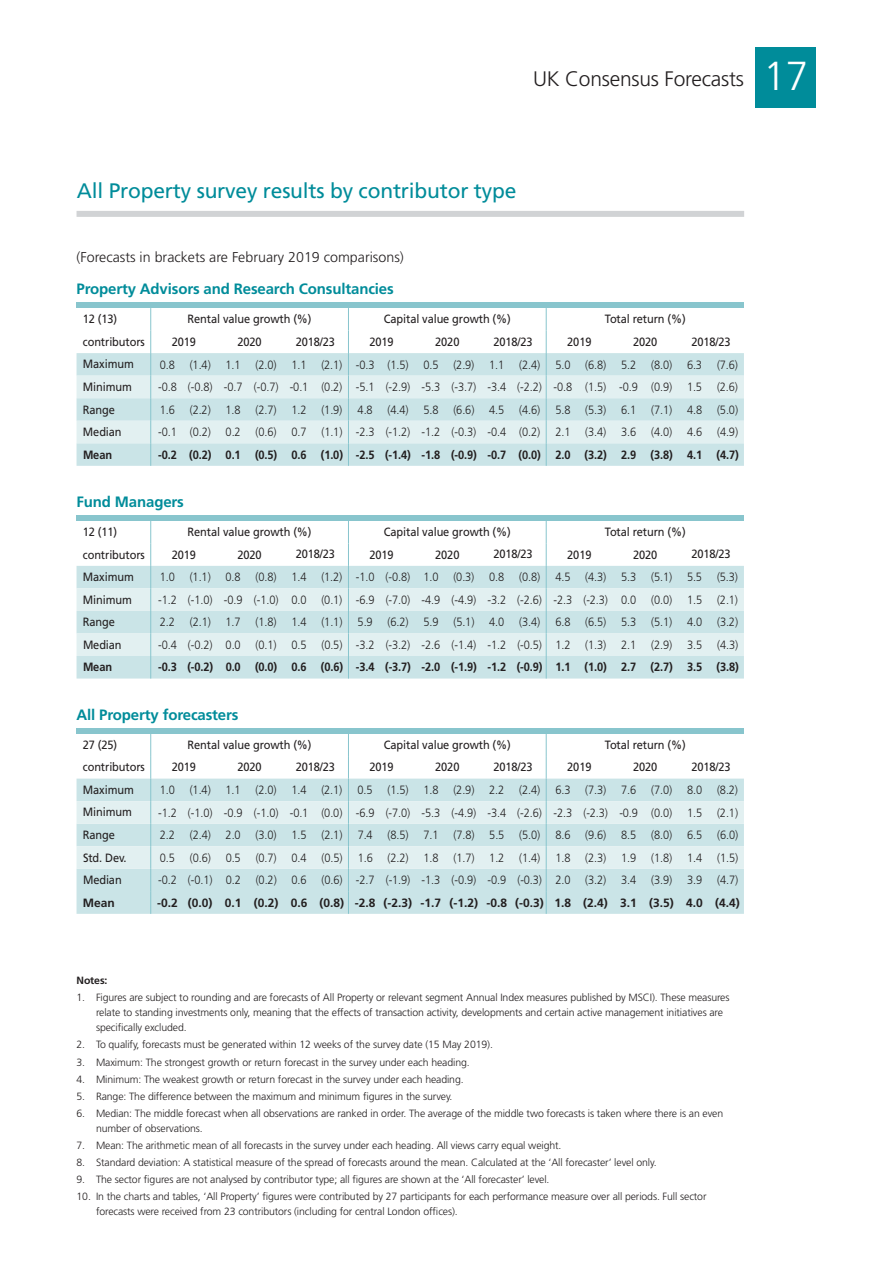
<style>
.page{position:relative;width:893px;height:1263px;background:#fff}
.page>*{position:absolute;margin:0;border:0;box-sizing:border-box;transform-origin:0 0}
.t1{font:21px "Frutiger";letter-spacing:-.01em;color:#008c9a}
.t2{font:300 21px "Frutiger";letter-spacing:-.01em;color:#231f20}
.t3{font:700 15px "Frutiger";letter-spacing:-.01em;color:#008c9a}
.t4{font:300 14.25px "Frutiger";color:#231f20}
.t5{font:300 12px "Frutiger";color:#231f20;scale:.92 1}
.t6{font:12px "Frutiger";letter-spacing:-.01em;color:#231f20;scale:.92 1}
.t7{font:700 12px "Frutiger";letter-spacing:-.01em;color:#231f20;scale:.92 1}
.t8{font:700 12px "Frutiger";letter-spacing:-.01em;color:#231f20}
.t9{font:300 10.5px/15px "Frutiger";letter-spacing:-.01em;color:#231f20}
.t10{font:700 10.5px "Frutiger";letter-spacing:-.01em;color:#231f20}
.s1{font-size:40.5px;color:#fff}
</style>
<div class="page">
<div style="left:755px;top:47px;width:61px;height:61px;background:#008c9a"></div>
<div style="left:77px;top:211px;width:667px;height:6px;background:#d1d3d5"></div>
<div style="left:77px;top:302px;width:667px;height:6px;background:#88c5cd"></div>
<svg style="left:77px;top:308px;width:667px;height:158px"></svg>
<div style="left:77px;top:515px;width:667px;height:6px;background:#88c5cd"></div>
<div style="left:77px;top:566px;width:667px;height:112px;background:#cae4e7"></div>
<svg style="left:77px;top:588px;width:667px;height:68px;background:#daeced"></svg>
<svg style="left:150px;top:521px;width:1px;height:157px"></svg>
<svg style="left:348px;top:521px;width:1px;height:157px"></svg>
<svg style="left:546px;top:521px;width:1px;height:157px"></svg>
<div style="left:77px;top:727px;width:667px;height:6px;background:#88c5cd"></div>
<div style="left:77px;top:779px;width:667px;height:135px;background:#cae4e7"></div>
<svg style="left:77px;top:801px;width:667px;height:68px;background:#daeced"></svg>
<svg style="left:150px;top:733px;width:1px;height:181px"></svg>
<svg style="left:348px;top:733px;width:1px;height:181px"></svg>
<svg style="left:546px;top:733px;width:1px;height:181px"></svg>
<h1 class="t2" style="left:533px;top:66px;width:277px">UK Consensus Forecasts <span class="s1">17</span></h1>
<h1 class="t1" style="left:77px;top:178px;width:441px">All Property survey results by contributor type</h1>
<h3 class="t4" style="left:77px;top:249px;width:329px">(Forecasts in brackets are February 2019 comparisons)</h3>
<h2 class="t3" style="left:77px;top:280px;width:319px">Property Advisors and Research Consultancies</h2>
<p class="t6" style="left:83px;top:312px;width:39px">12 (13)</p>
<p class="t6" style="left:188px;top:312px;width:136px">Rental value growth (%)</p>
<p class="t6" style="left:384px;top:312px;width:139px">Capital value growth (%)</p>
<p class="t6" style="left:605px;top:312px;width:89px">Total return (%)</p>
<p class="t6" style="left:83px;top:335px;width:69px">contributors</p>
<p class="t6" style="left:172px;top:335px;width:28px">2019</p>
<p class="t6" style="left:237px;top:335px;width:28px">2020</p>
<p class="t6" style="left:296px;top:334px;width:44px">2018/23</p>
<p class="t6" style="left:370px;top:335px;width:28px">2019</p>
<p class="t6" style="left:435px;top:335px;width:28px">2020</p>
<p class="t6" style="left:493px;top:334px;width:44px">2018/23</p>
<p class="t6" style="left:567px;top:335px;width:28px">2019</p>
<p class="t6" style="left:633px;top:335px;width:28px">2020</p>
<p class="t6" style="left:691px;top:334px;width:44px">2018/23</p>
<p class="t6" style="left:83px;top:357px;width:57px">Maximum</p>
<p class="t5" style="left:160px;top:358px;width:415px">0.8 (1.4) 1.1 (2.0) 1.1 (2.1) -0.3 (1.5) 0.5 (2.9) 1.1 (2.4)</p>
<p class="t5" style="left:555px;top:358px;width:200px">5.0 (6.8) 5.2 (8.0) 6.3 (7.6)</p>
<p class="t6" style="left:83px;top:380px;width:55px">Minimum</p>
<p class="t5" style="left:158px;top:380px;width:632px">-0.8 (-0.8) -0.7 (-0.7) -0.1 (0.2) -5.1 (-2.9) -5.3 (-3.7) -3.4 (-2.2) -0.8 (1.5) -0.9 (0.9) 1.5 (2.6)</p>
<p class="t6" style="left:83px;top:402px;width:36px">Range</p>
<p class="t5" style="left:160px;top:403px;width:200px">1.6 (2.2) 1.8 (2.7) 1.2 (1.9)</p>
<p class="t5" style="left:358px;top:403px;width:200px">4.8 (4.4) 5.8 (6.6) 4.5 (4.6)</p>
<p class="t5" style="left:555px;top:403px;width:200px">5.8 (5.3) 6.1 (7.1) 4.8 (5.0)</p>
<p class="t6" style="left:83px;top:425px;width:44px">Median</p>
<p class="t5" style="left:158px;top:425px;width:417px">-0.1 (0.2) 0.2 (0.6) 0.7 (1.1) -2.3 (-1.2) -1.2 (-0.3) -0.4 (0.2)</p>
<p class="t5" style="left:555px;top:425px;width:200px">2.1 (3.4) 3.6 (4.0) 4.6 (4.9)</p>
<p class="t7" style="left:83px;top:447px;width:33px">Mean</p>
<p class="t7" style="left:158px;top:447px;width:632px">-0.2 (0.2) 0.1 (0.5) 0.6 (1.0) -2.5 (-1.4) -1.8 (-0.9) -0.7 (0.0) 2.0 (3.2) 2.9 (3.8) 4.1 (4.7)</p>
<h2 class="t3" style="left:77px;top:493px;width:109px">Fund Managers</h2>
<p class="t6" style="left:83px;top:525px;width:39px">12 (11)</p>
<p class="t6" style="left:188px;top:525px;width:136px">Rental value growth (%)</p>
<p class="t6" style="left:384px;top:525px;width:139px">Capital value growth (%)</p>
<p class="t6" style="left:605px;top:525px;width:89px">Total return (%)</p>
<p class="t6" style="left:83px;top:547px;width:69px">contributors</p>
<p class="t6" style="left:172px;top:547px;width:28px">2019</p>
<p class="t6" style="left:237px;top:547px;width:28px">2020</p>
<p class="t6" style="left:296px;top:547px;width:44px">2018/23</p>
<p class="t6" style="left:370px;top:547px;width:28px">2019</p>
<p class="t6" style="left:435px;top:547px;width:28px">2020</p>
<p class="t6" style="left:493px;top:547px;width:44px">2018/23</p>
<p class="t6" style="left:567px;top:547px;width:28px">2019</p>
<p class="t6" style="left:633px;top:547px;width:28px">2020</p>
<p class="t6" style="left:691px;top:547px;width:44px">2018/23</p>
<p class="t6" style="left:83px;top:570px;width:57px">Maximum</p>
<p class="t5" style="left:160px;top:570px;width:415px">1.0 (1.1) 0.8 (0.8) 1.4 (1.2) -1.0 (-0.8) 1.0 (0.3) 0.8 (0.8)</p>
<p class="t5" style="left:555px;top:570px;width:200px">4.5 (4.3) 5.3 (5.1) 5.5 (5.3)</p>
<p class="t6" style="left:83px;top:592px;width:55px">Minimum</p>
<p class="t5" style="left:158px;top:593px;width:632px">-1.2 (-1.0) -0.9 (-1.0) 0.0 (0.1) -6.9 (-7.0) -4.9 (-4.9) -3.2 (-2.6) -2.3 (-2.3) 0.0 (0.0) 1.5 (2.1)</p>
<p class="t6" style="left:83px;top:615px;width:36px">Range</p>
<p class="t5" style="left:160px;top:615px;width:200px">2.2 (2.1) 1.7 (1.8) 1.4 (1.1)</p>
<p class="t5" style="left:358px;top:615px;width:200px">5.9 (6.2) 5.9 (5.1) 4.0 (3.4)</p>
<p class="t5" style="left:555px;top:615px;width:200px">6.8 (6.5) 5.3 (5.1) 4.0 (3.2)</p>
<p class="t6" style="left:83px;top:638px;width:44px">Median</p>
<p class="t5" style="left:158px;top:638px;width:632px">-0.4 (-0.2) 0.0 (0.1) 0.5 (0.5) -3.2 (-3.2) -2.6 (-1.4) -1.2 (-0.5) 1.2 (1.3) 2.1 (2.9) 3.5 (4.3)</p>
<p class="t7" style="left:83px;top:660px;width:33px">Mean</p>
<p class="t7" style="left:158px;top:660px;width:632px">-0.3 (-0.2) 0.0 (0.0) 0.6 (0.6) -3.4 (-3.7) -2.0 (-1.9) -1.2 (-0.9) 1.1 (1.0) 2.7 (2.7) 3.5 (3.8)</p>
<h2 class="t3" style="left:77px;top:706px;width:163px">All Property forecasters</h2>
<p class="t6" style="left:83px;top:738px;width:39px">27 (25)</p>
<p class="t6" style="left:188px;top:738px;width:136px">Rental value growth (%)</p>
<p class="t6" style="left:384px;top:738px;width:139px">Capital value growth (%)</p>
<p class="t6" style="left:605px;top:738px;width:89px">Total return (%)</p>
<p class="t6" style="left:83px;top:760px;width:69px">contributors</p>
<p class="t6" style="left:172px;top:760px;width:28px">2019</p>
<p class="t6" style="left:237px;top:760px;width:28px">2020</p>
<p class="t6" style="left:296px;top:760px;width:44px">2018/23</p>
<p class="t6" style="left:370px;top:760px;width:28px">2019</p>
<p class="t6" style="left:435px;top:760px;width:28px">2020</p>
<p class="t6" style="left:493px;top:760px;width:44px">2018/23</p>
<p class="t6" style="left:567px;top:760px;width:28px">2019</p>
<p class="t6" style="left:633px;top:760px;width:28px">2020</p>
<p class="t6" style="left:691px;top:760px;width:44px">2018/23</p>
<p class="t6" style="left:83px;top:783px;width:57px">Maximum</p>
<p class="t5" style="left:160px;top:783px;width:200px">1.0 (1.4) 1.1 (2.0) 1.4 (2.1)</p>
<p class="t5" style="left:358px;top:783px;width:200px">0.5 (1.5) 1.8 (2.9) 2.2 (2.4)</p>
<p class="t5" style="left:555px;top:783px;width:200px">6.3 (7.3) 7.6 (7.0) 8.0 (8.2)</p>
<p class="t6" style="left:83px;top:805px;width:55px">Minimum</p>
<p class="t5" style="left:158px;top:806px;width:632px">-1.2 (-1.0) -0.9 (-1.0) -0.1 (0.0) -6.9 (-7.0) -5.3 (-4.9) -3.4 (-2.6) -2.3 (-2.3) -0.9 (0.0) 1.5 (2.1)</p>
<p class="t6" style="left:83px;top:828px;width:36px">Range</p>
<p class="t5" style="left:160px;top:828px;width:200px">2.2 (2.4) 2.0 (3.0) 1.5 (2.1)</p>
<p class="t5" style="left:358px;top:828px;width:200px">7.4 (8.5) 7.1 (7.8) 5.5 (5.0)</p>
<p class="t5" style="left:555px;top:828px;width:200px">8.6 (9.6) 8.5 (8.0) 6.5 (6.0)</p>
<p class="t6" style="left:83px;top:850px;width:49px">Std. Dev.</p>
<p class="t5" style="left:160px;top:851px;width:200px">0.5 (0.6) 0.5 (0.7) 0.4 (0.5)</p>
<p class="t5" style="left:358px;top:851px;width:200px">1.6 (2.2) 1.8 (1.7) 1.2 (1.4)</p>
<p class="t5" style="left:555px;top:851px;width:200px">1.8 (2.3) 1.9 (1.8) 1.4 (1.5)</p>
<p class="t6" style="left:83px;top:873px;width:44px">Median</p>
<p class="t5" style="left:158px;top:873px;width:632px">-0.2 (-0.1) 0.2 (0.2) 0.6 (0.6) -2.7 (-1.9) -1.3 (-0.9) -0.9 (-0.3) 2.0 (3.2) 3.4 (3.9) 3.9 (4.7)</p>
<p class="t8" style="left:83px;top:895px;width:34px">Mean</p>
<p class="t8" style="left:157px;top:895px;width:584px">-0.2 (0.0) 0.1 (0.2) 0.6 (0.8) -2.8 (-2.3) -1.7 (-1.2) -0.8 (-0.3) 1.8 (2.4) 3.1 (3.5) 4.0 (4.4)</p>
<p class="t10" style="left:77px;top:974px;width:32px">Notes:</p>
<p class="t9" style="left:96px;top:990px;width:635px;text-indent:-19px">1. Figures are subject to rounding and are forecasts of All Property or relevant segment Annual Index measures published by MSCI). These measures relate to standing investments only, meaning that the effects of transaction activity, developments and certain active management initiatives are specifically excluded.</p>
<p class="t9" style="left:77px;top:1037px;width:418px">2. To qualify, forecasts must be generated within 12 weeks of the survey date (15 May 2019).</p>
<p class="t9" style="left:77px;top:1054px;width:395px">3. Maximum: The strongest growth or return forecast in the survey under each heading.</p>
<p class="t9" style="left:77px;top:1072px;width:389px">4. Minimum: The weakest growth or return forecast in the survey under each heading.</p>
<p class="t9" style="left:77px;top:1089px;width:378px">5. Range: The difference between the maximum and minimum figures in the survey.</p>
<p class="t9" style="left:96px;top:1106px;width:629px;text-indent:-19px">6. Median: The middle forecast when all observations are ranked in order. The average of the middle two forecasts is taken where there is an even number of observations.</p>
<p class="t9" style="left:77px;top:1138px;width:486px">7. Mean: The arithmetic mean of all forecasts in the survey under each heading. All views carry equal weight.</p>
<p class="t9" style="left:77px;top:1155px;width:582px">8. Standard deviation: A statistical measure of the spread of forecasts around the mean. Calculated at the ‘All forecaster’ level only.</p>
<p class="t9" style="left:77px;top:1172px;width:474px">9. The sector figures are not analysed by contributor type; all figures are shown at the ‘All forecaster’ level.</p>
<p class="t9" style="left:96px;top:1189px;width:612px;text-indent:-19px">10. In the charts and tables, ‘All Property’ figures were contributed by 27 participants for each performance measure over all periods. Full sector forecasts were received from 23 contributors (including for central London offices).</p>
</div>
